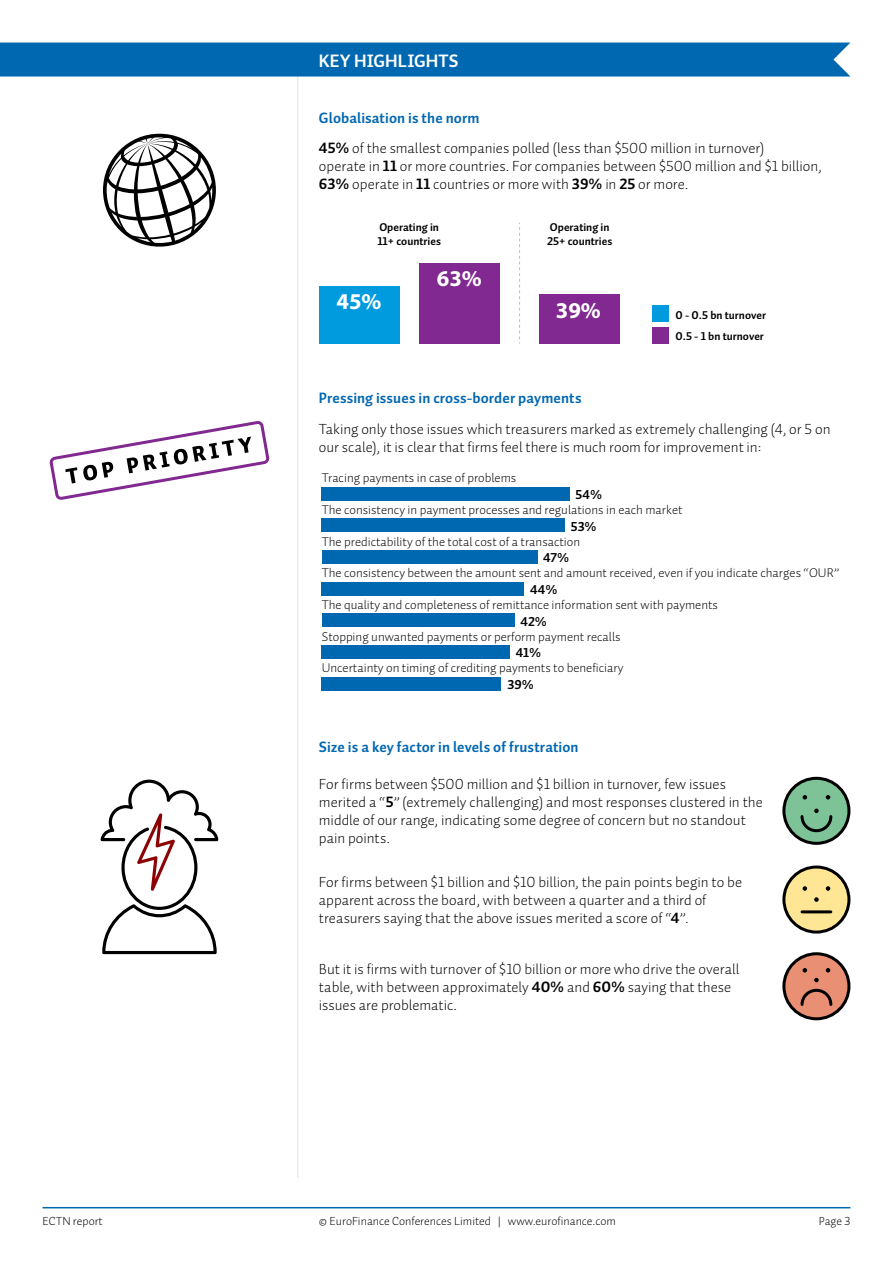
<style>
.page{position:relative;width:893px;height:1263px;background:#fff}
.page>*{position:absolute;margin:0;border:0;box-sizing:border-box;transform-origin:0 0}
.t1{font:700 22.65px "Myriad Pro";color:#fff}
.t2{font:18px "Auto 1 Bold LF";color:#fff}
.t3{font:15px/18px "Auto 1 Light LF";color:#000}
.t4{font:15px "Auto 1 Bold LF";letter-spacing:.005em;color:#0067b1}
.t5{font:12.9px "Auto 1 Light LF";color:#000}
.t6{font:12.9px "Auto 1 Bold LF";color:#000}
.t7{font:12px "Auto 1 Light LF";color:#000}
.t8{font:11.25px/13.6px "Auto 1 Bold LF";color:#000}
.s1{font-family:"Auto 1 Bold LF"}
</style>
<div class="page">
<hr style="left:43px;top:1207px;width:807px;height:1px;background:#0067b1">
<hr style="left:297px;top:43px;width:1px;height:1135px;background:#e7ebf1">
<svg style="left:519px;top:223px;width:1px;height:121px"></svg>
<div style="left:319px;top:286px;width:80px;height:58px;background:#009bdf"></div>
<div style="left:652px;top:306px;width:16px;height:16px;background:#009bdf"></div>
<div style="left:419px;top:263px;width:80px;height:81px;background:#812990"></div>
<div style="left:540px;top:294px;width:80px;height:50px;background:#812990"></div>
<div style="left:652px;top:327px;width:16px;height:17px;background:#812990"></div>
<div style="left:322px;top:487px;width:248px;height:13px;background:#0067b1"></div>
<div style="left:322px;top:518px;width:243px;height:14px;background:#0067b1"></div>
<div style="left:322px;top:550px;width:216px;height:14px;background:#0067b1"></div>
<div style="left:322px;top:582px;width:202px;height:13px;background:#0067b1"></div>
<div style="left:322px;top:613px;width:193px;height:14px;background:#0067b1"></div>
<div style="left:322px;top:645px;width:188px;height:14px;background:#0067b1"></div>
<div style="left:322px;top:677px;width:179px;height:14px;background:#0067b1"></div>
<div style="left:0;top:43px;width:850px;height:34px;background:#0067b1"></div>
<svg style="left:103px;top:134px;width:113px;height:113px"></svg>
<svg style="left:49px;top:421px;width:221px;height:79px"></svg>
<svg style="left:101px;top:780px;width:117px;height:174px"></svg>
<div style="left:784px;top:778px;width:65px;height:65px;background:#7dc397;border-radius:50%"></div>
<div style="left:782px;top:777px;width:68px;height:68px;border:3px solid #000;border-radius:50%"></div>
<svg style="left:800px;top:808px;width:33px;height:25px"></svg>
<svg style="left:803px;top:795px;width:4px;height:4px"></svg>
<svg style="left:826px;top:795px;width:4px;height:4px"></svg>
<div style="left:784px;top:954px;width:65px;height:65px;background:#e98f73;border-radius:50%"></div>
<div style="left:782px;top:952px;width:68px;height:68px;border:3px solid #000;border-radius:50%"></div>
<svg style="left:800px;top:978px;width:33px;height:28px"></svg>
<svg style="left:803px;top:968px;width:4px;height:4px"></svg>
<svg style="left:826px;top:968px;width:4px;height:4px"></svg>
<div style="left:784px;top:867px;width:65px;height:65px;background:#ffe694;border-radius:50%"></div>
<div style="left:782px;top:865px;width:68px;height:68px;border:3px solid #000;border-radius:50%"></div>
<svg style="left:814px;top:897px;width:5px;height:5px"></svg>
<svg style="left:803px;top:886px;width:4px;height:5px"></svg>
<svg style="left:826px;top:886px;width:4px;height:5px"></svg>
<hr style="left:802px;top:910px;width:29px;height:3px;background:#000">
<p class="t2" style="left:319px;top:49px;width:141px">KEY HIGHLIGHTS</p>
<p class="t4" style="left:319px;top:108px;width:162px">Globalisation is the norm</p>
<p class="t3" style="left:319px;top:139px;width:504px"><span class="s1">45%</span> of the smallest companies polled (less than $500 million in turnover)<br>operate in <span class="s1">11</span> or more countries. For companies between $500 million and $1 billion,<br><span class="s1">63%</span> operate in <span class="s1">11</span> countries or more with <span class="s1">39%</span> in <span class="s1">25</span> or more.</p>
<p class="t8" style="left:377px;top:220px;width:65px">Operating in<br>11+ countries</p>
<p class="t8" style="left:547px;top:220px;width:67px">Operating in<br>25+ countries</p>
<h1 class="t1" style="left:336px;top:287px;width:47px">45%</h1>
<h1 class="t1" style="left:437px;top:264px;width:47px">63%</h1>
<h1 class="t1" style="left:556px;top:295px;width:47px">39%</h1>
<p class="t8" style="left:675px;top:304px;width:92px;line-height:21.8px">0 - 0.5 bn turnover<br>0.5 - 1 bn turnover</p>
<p class="t4" style="left:319px;top:389px;width:264px">Pressing issues in cross-border payments</p>
<p class="t3" style="left:319px;top:420px;width:513px">Taking only those issues which treasurers marked as extremely challenging (4, or 5 on our scale), it is clear that firms feel there is much room for improvement in:</p>
<p class="t5" style="left:322px;top:470px;width:196px">Tracing payments in case of problems</p>
<p class="t5" style="left:322px;top:502px;width:362px">The consistency in payment processes and regulations in each market</p>
<p class="t5" style="left:322px;top:533px;width:260px">The predictability of the total cost of a transaction</p>
<p class="t5" style="left:322px;top:565px;width:519px">The consistency between the amount sent and amount received, even if you indicate charges “OUR”</p>
<p class="t5" style="left:322px;top:597px;width:398px">The quality and completeness of remittance information sent with payments</p>
<p class="t5" style="left:322px;top:628px;width:300px">Stopping unwanted payments or perform payment recalls</p>
<p class="t5" style="left:322px;top:660px;width:303px">Uncertainty on timing of crediting payments to beneficiary</p>
<p class="t6" style="left:576px;top:486px;width:28px">54%</p>
<p class="t6" style="left:571px;top:518px;width:27px">53%</p>
<p class="t6" style="left:543px;top:550px;width:27px">47%</p>
<p class="t6" style="left:530px;top:581px;width:29px">44%</p>
<p class="t6" style="left:520px;top:613px;width:28px">42%</p>
<p class="t6" style="left:516px;top:645px;width:27px">41%</p>
<p class="t6" style="left:508px;top:676px;width:28px">39%</p>
<p class="t4" style="left:319px;top:737px;width:261px">Size is a key factor in levels of frustration</p>
<p class="t3" style="left:319px;top:775px;width:445px">For firms between $500 million and $1 billion in turnover, few issues merited a “<span class="s1">5</span>” (extremely challenging) and most responses clustered in the middle of our range, indicating some degree of concern but no standout pain points.</p>
<p class="t3" style="left:319px;top:873px;width:425px">For firms between $1 billion and $10 billion, the pain points begin to be apparent across the board, with between a quarter and a third of treasurers saying that the above issues merited a score of “<span class="s1">4</span>”.</p>
<p class="t3" style="left:319px;top:960px;width:422px">But it is firms with turnover of $10 billion or more who drive the overall table, with between approximately <span class="s1">40%</span> and <span class="s1">60%</span> saying that these issues are problematic.</p>
<p class="t7" style="left:43px;top:1213px;width:62px">ECTN report</p>
<p class="t7" style="left:319px;top:1213px;width:299px">© EuroFinance Conferences Limited | www.eurofinance.com</p>
<p class="t7" style="left:819px;top:1213px;width:33px">Page 3</p>
</div>
